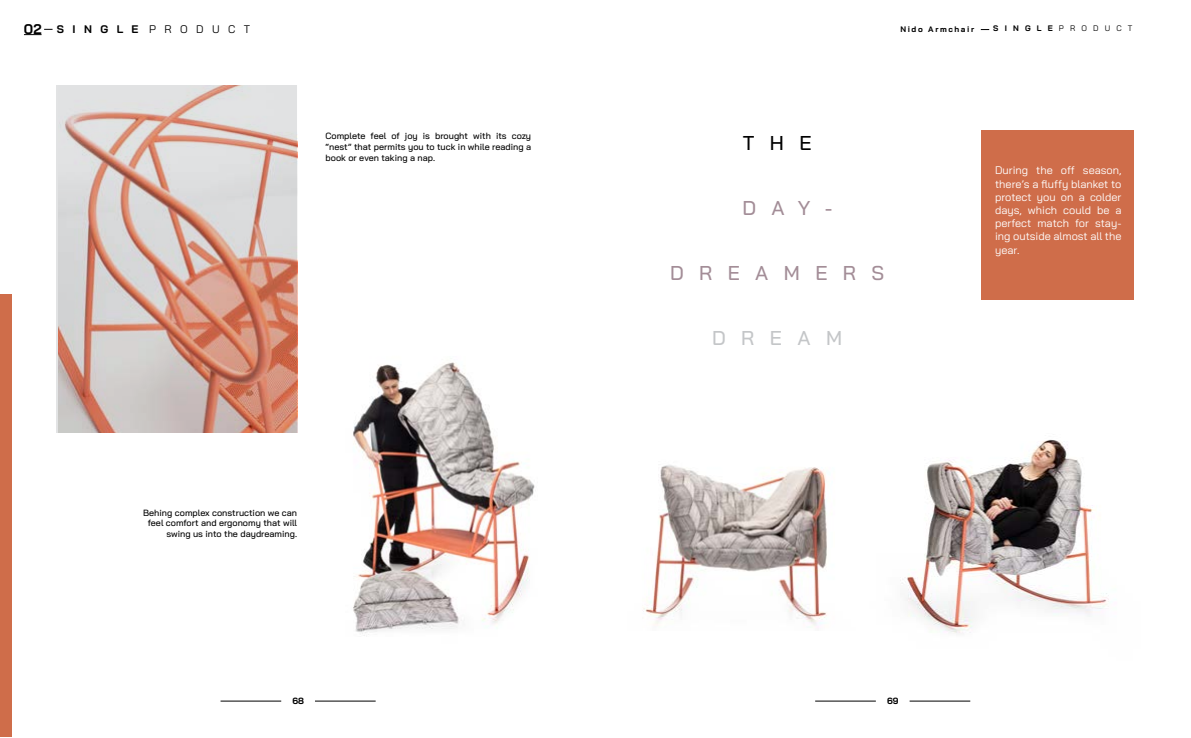
<style>
.page{position:relative;width:1191px;height:738px;background:#fff}
.page>*{position:absolute;margin:0;border:0;box-sizing:border-box;transform-origin:0 0}
.t1{font:500 20px "Bai Jamjuree";letter-spacing:.77em;color:#a38d97}
.t2{font:500 20px "Bai Jamjuree";letter-spacing:.77em;color:#c4c6c8}
.t3{font:500 20px "Bai Jamjuree";color:#000}
.t4{font:700 14px "Bai Jamjuree";color:#000}
.t5{font:11px/13.2px "Bai Jamjuree";color:#fff;text-align:justify}
.t6{font:11px "Bai Jamjuree";letter-spacing:.77em;color:#000}
.t7{font:500 9px/10.8px "Bai Jamjuree";color:#000;text-align:justify}
.t8{font:700 9px "Bai Jamjuree";color:#000}
.t9{font:8px "Bai Jamjuree";letter-spacing:.77em;color:#000}
.t10{font:700 8px "Bai Jamjuree";letter-spacing:.2em;color:#000}
.s1{font-weight:700}
</style>
<div class="page">
<hr style="left:315px;top:700px;width:61px;height:1px;background:#000">
<hr style="left:220px;top:700px;width:61px;height:1px;background:#000">
<hr style="left:909px;top:700px;width:61px;height:1px;background:#000">
<hr style="left:815px;top:700px;width:61px;height:1px;background:#000">
<div style="left:0;top:294px;width:11px;height:442px;background:#cf6d4a"></div>
<img style="left:353px;top:362px;width:182px;height:274px">
<svg style="left:57px;top:85px;width:240px;height:347px"></svg>
<svg style="left:24px;top:29px;width:29px;height:6px"></svg>
<img style="left:643px;top:465px;width:184px;height:163px">
<img style="left:900px;top:440px;width:209px;height:193px">
<div style="left:981px;top:130px;width:153px;height:170px;background:#cf6d4a"></div>
<h2 class="t4" style="left:24px;top:21px;width:19px">02</h2>
<p class="t10" style="left:900px;top:24px;width:75px">Nido Armchair</p>
<p class="t9" style="left:993px;top:22px;width:141px"><span class="s1">SINGLE</span>PRODUCT</p>
<p class="t6" style="left:57px;top:19px;width:195px"><span class="s1">SINGLE</span> PRODUCT</p>
<p class="t7" style="left:325px;top:130px;width:207px">Complete feel of joy is brought with its cozy “nest” that permits you to tuck in while reading a book or even taking a nap.</p>
<p class="t7" style="left:143px;top:506px;width:155px;text-align:right">Behing complex construction we can feel comfort and ergonomy that will swing us into the daydreaming.</p>
<h1 class="t3" style="left:742px;top:131px;width:70px">THE</h1>
<h1 class="t1" style="left:742px;top:196px;width:91px">DAY-</h1>
<h1 class="t1" style="left:670px;top:261px;width:216px">DREAMERS</h1>
<h1 class="t2" style="left:712px;top:326px;width:131px">DREAM</h1>
<p class="t8" style="left:292px;top:695px;width:13px">68</p>
<p class="t8" style="left:887px;top:695px;width:13px">69</p>
<p class="t5" style="left:995px;top:164px;width:128px">During the off season, there’s a fluffy blanket to protect you on a colder days, which could be a perfect match for stay&shy;ing outside almost all the year.</p>
</div>
